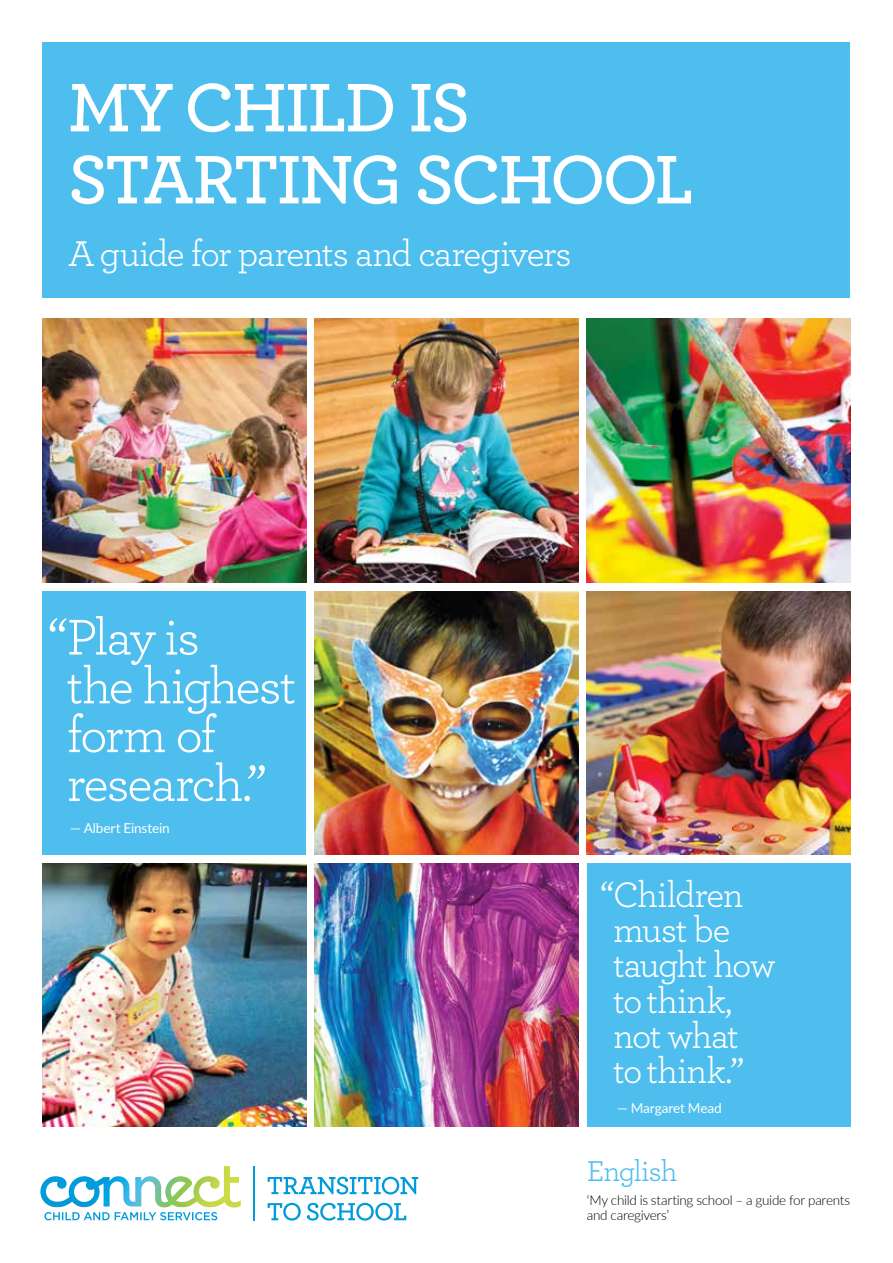
<style>
.page{position:relative;width:893px;height:1263px;background:#fff}
.page>*{position:absolute;margin:0;border:0;box-sizing:border-box;transform-origin:0 0}
.t1{font:600 72px/72px "Archer";letter-spacing:-.04em;color:#fff}
.t2{font:52.65px/48.8px "Archer";letter-spacing:-.035em;color:#fff}
.t3{font:37.5px "Archer";letter-spacing:-.04em;color:#fff}
.t4{font:37.05px/35.1px "Archer";letter-spacing:-.03em;color:#fff}
.t5{font:30px "Archer";letter-spacing:-.035em;color:#4dbeed}
.t6{font:13.65px "Lato";letter-spacing:-.01em;color:#fff}
.t7{font:300 13.5px/15px "Lato";letter-spacing:-.02em;color:#000}
</style>
<div class="page">
<img style="left:587px;top:591px;width:263px;height:264px">
<img style="left:43px;top:319px;width:263px;height:264px">
<div style="left:43px;top:591px;width:263px;height:264px;background:#4dbeed"></div>
<div style="left:587px;top:863px;width:263px;height:264px;background:#4dbeed"></div>
<img style="left:315px;top:863px;width:263px;height:264px">
<img style="left:315px;top:591px;width:263px;height:264px">
<img style="left:587px;top:319px;width:263px;height:264px">
<img style="left:43px;top:863px;width:263px;height:264px">
<img style="left:315px;top:319px;width:263px;height:264px">
<div style="left:43px;top:43px;width:807px;height:255px;background:#4dbeed"></div>
<hr style="left:254px;top:1166px;width:1px;height:54px;background:#009bdb">
<img style="left:40px;top:1166px;width:184px;height:41px">
<svg style="left:44px;top:1212px;width:173px;height:8px"></svg>
<svg style="left:268px;top:1177px;width:150px;height:17px"></svg>
<svg style="left:268px;top:1203px;width:33px;height:17px"></svg>
<svg style="left:307px;top:1203px;width:99px;height:17px"></svg>
<h1 class="t1" style="left:68px;top:67px;width:628px">MY CHILD IS<br>STARTING SCHOOL</h1>
<h3 class="t3" style="left:68px;top:228px;width:505px">A guide for parents and caregivers</h3>
<h2 class="t2" style="left:67px;top:610px;width:231px;text-indent:-19px">“Play is<br>the highest form of research.”</h2>
<p class="t6" style="left:70px;top:819px;width:101px">— Albert Einstein</p>
<h3 class="t4" style="left:613px;top:875px;width:164px;text-indent:-12px">“Children must be taught how to think, not what to think.”</h3>
<p class="t6" style="left:617px;top:1098px;width:106px">— Margaret Mead</p>
<h3 class="t5" style="left:587px;top:1150px;width:92px">English</h3>
<p class="t7" style="left:587px;top:1192px;width:265px">‘My child is starting school – a guide for parents and caregivers’</p>
</div>
